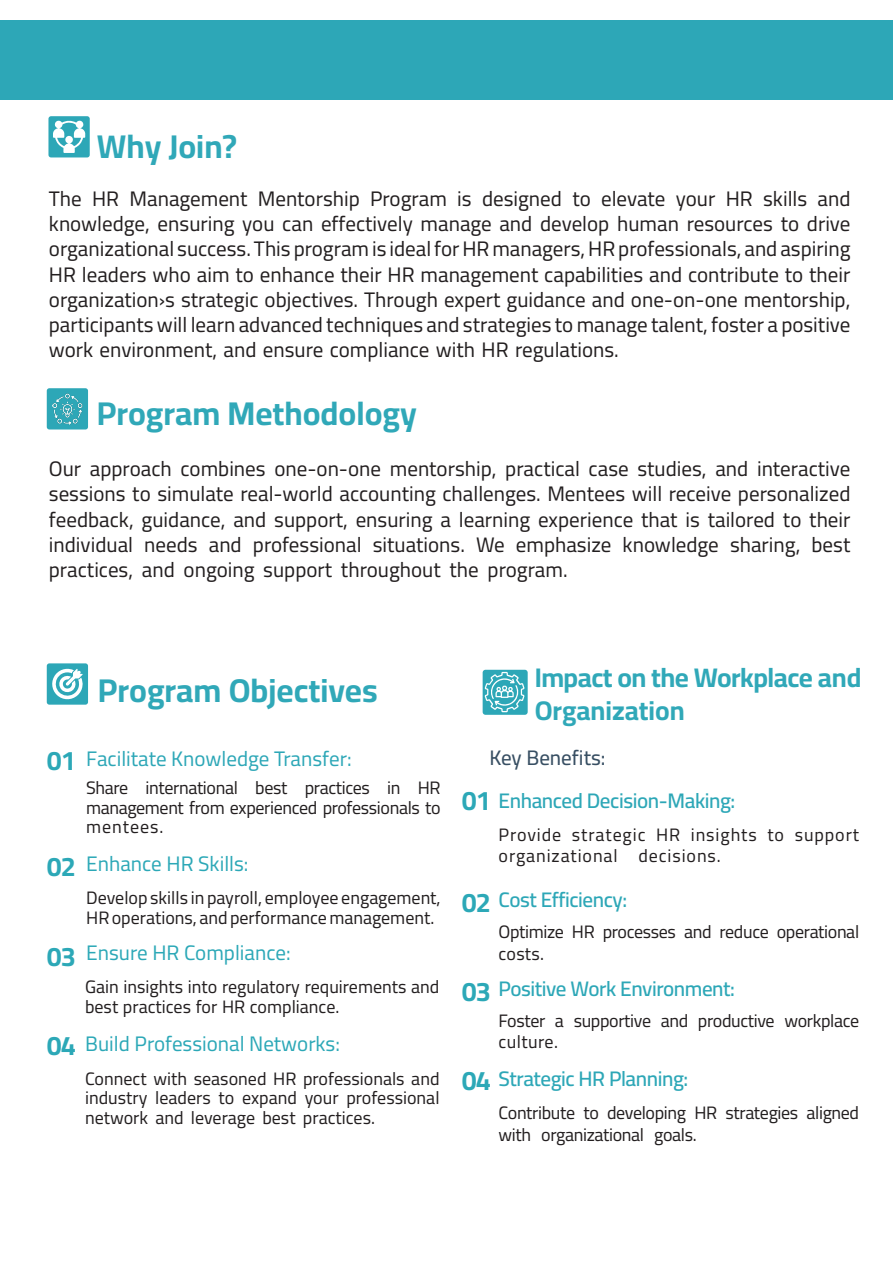
<style>
.page{position:relative;width:893px;height:1263px;background:#fff}
.page>*{position:absolute;margin:0;border:0;box-sizing:border-box;transform-origin:0 0}
.t1{font:700 33px "Cairo";color:#30a8b8}
.t2{font:700 27px/32.4px "Cairo";letter-spacing:-.02em;color:#30a8b8}
.t3{font:700 27px "Cairo";letter-spacing:-.03em;color:#2ca8b7}
.t4{font:21px/25.2px "Cairo";color:#231f20;text-align:justify}
.t5{font:600 21px "Cairo";letter-spacing:-.02em;color:#2da7b7}
.t6{font:21px "Cairo";color:#2ca8b7}
.t7{font:21px "Cairo";color:#2da7b7}
.t8{font:500 21px "Cairo";color:#384f63}
.t9{font:18px/19.5px "Cairo";color:#231f20}
.t10{font:18px/21.6px "Cairo";letter-spacing:-.02em;color:#231f20}
.t11{font:18px/21.6px "Cairo";letter-spacing:.05em;color:#231f20}
</style>
<div class="page">
<div style="left:0;top:20px;width:893px;height:80px;background:#2da7b7"></div>
<div style="left:48px;top:116px;width:42px;height:41px;background:#2da7b7;border-radius:3px"></div>
<svg style="left:53px;top:120px;width:32px;height:33px"></svg>
<div style="left:47px;top:388px;width:41px;height:41px;background:#2da7b7;border-radius:3px"></div>
<img style="left:52px;top:394px;width:31px;height:30px">
<div style="left:47px;top:663px;width:41px;height:42px;background:#2da7b7;border-radius:3px"></div>
<svg style="left:52px;top:668px;width:31px;height:32px"></svg>
<div style="left:483px;top:670px;width:45px;height:45px;background:#2da7b7;border-radius:3px"></div>
<svg style="left:485px;top:672px;width:40px;height:40px"></svg>
<p class="t1" style="left:97px;top:122px;width:142px">Why Join?</p>
<p class="t4" style="left:49px;top:187px;width:803px">The HR Management Mentorship Program is designed to elevate your HR skills and knowledge, ensuring you can effectively manage and develop human resources to drive organizational success. This program is ideal for HR managers, HR professionals, and aspiring HR leaders who aim to enhance their HR management capabilities and contribute to their organization›s strategic objectives. Through expert guidance and one-on-one mentorship, participants will learn advanced techniques and strategies to manage talent, foster a positive work environment, and ensure compliance with HR regulations.</p>
<p class="t1" style="left:97px;top:389px;width:322px">Program Methodology</p>
<p class="t4" style="left:49px;top:457px;width:803px">Our approach combines one-on-one mentorship, practical case studies, and interactive sessions to simulate real-world accounting challenges. Mentees will receive personalized feedback, guidance, and support, ensuring a learning experience that is tailored to their individual needs and professional situations. We emphasize knowledge sharing, best practices, and ongoing support throughout the program.</p>
<p class="t1" style="left:98px;top:666px;width:282px">Program Objectives</p>
<p class="t2" style="left:535px;top:662px;width:328px">Impact on the Workplace and<br>Organization</p>
<p class="t3" style="left:47px;top:740px;width:31px">01</p>
<p class="t7" style="left:86px;top:743px;width:267px">Facilitate Knowledge Transfer:</p>
<p class="t8" style="left:489px;top:743px;width:118px">Key Benefits:</p>
<p class="t3" style="left:47px;top:847px;width:31px">02</p>
<p class="t9" style="left:86px;top:779px;width:356px;text-align:justify">Share international best practices in HR management from experienced professionals to mentees.</p>
<p class="t5" style="left:499px;top:785px;width:238px">Enhanced Decision-Making:</p>
<p class="t3" style="left:462px;top:781px;width:31px">01</p>
<p class="t11" style="left:499px;top:824px;width:362px">Provide strategic HR insights to support organizational decisions.</p>
<p class="t6" style="left:86px;top:848px;width:164px">Enhance HR Skills:</p>
<p class="t3" style="left:47px;top:936px;width:31px">03</p>
<p class="t9" style="left:86px;top:888px;width:356px">Develop skills in payroll, employee engagement,<br>HR operations, and performance management.</p>
<p class="t6" style="left:86px;top:937px;width:206px">Ensure HR Compliance:</p>
<p class="t3" style="left:462px;top:883px;width:31px">02</p>
<p class="t5" style="left:499px;top:884px;width:130px">Cost Efficiency:</p>
<p class="t10" style="left:499px;top:922px;width:362px">Optimize HR processes and reduce operational costs.</p>
<p class="t3" style="left:47px;top:1025px;width:31px">04</p>
<p class="t9" style="left:85px;top:977px;width:356px">Gain insights into regulatory requirements and best practices for HR compliance.</p>
<p class="t6" style="left:85px;top:1028px;width:256px">Build Professional Networks:</p>
<p class="t3" style="left:462px;top:971px;width:31px">03</p>
<p class="t5" style="left:499px;top:973px;width:238px">Positive Work Environment:</p>
<p class="t10" style="left:499px;top:1010px;width:362px">Foster a supportive and productive workplace culture.</p>
<p class="t9" style="left:85px;top:1069px;width:356px;text-align:justify">Connect with seasoned HR professionals and industry leaders to expand your professional network and leverage best practices.</p>
<p class="t3" style="left:462px;top:1060px;width:31px">04</p>
<p class="t5" style="left:499px;top:1063px;width:191px">Strategic HR Planning:</p>
<p class="t10" style="left:499px;top:1102px;width:362px">Contribute to developing HR strategies aligned with organizational goals.</p>
</div>
